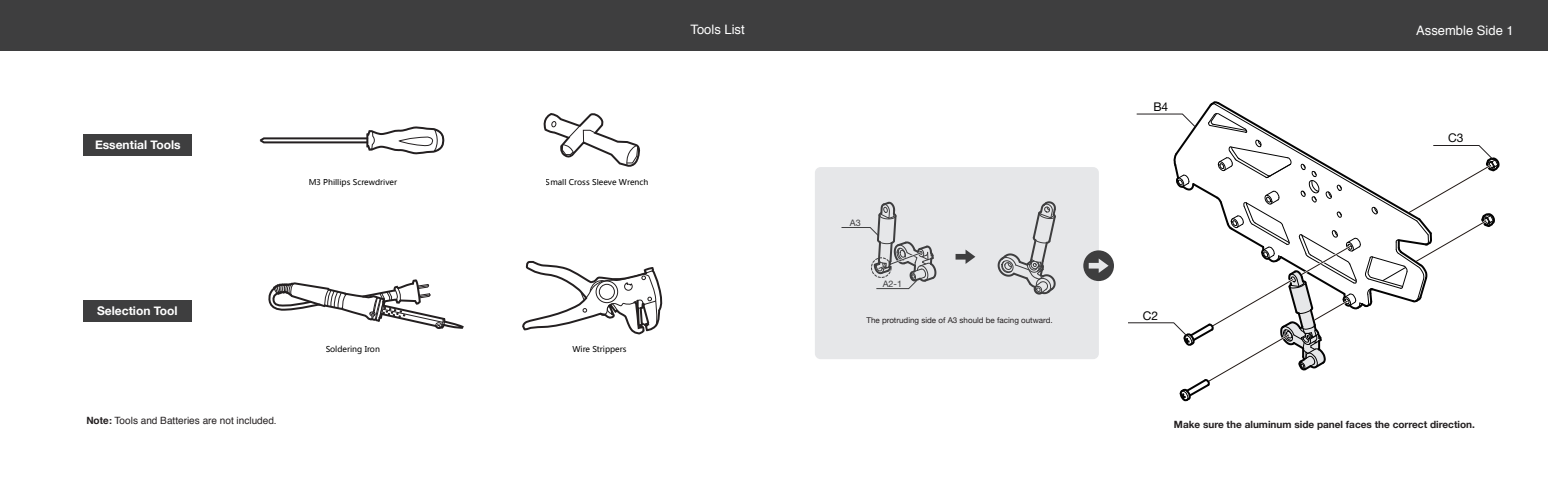
<style>
.page{position:relative;width:1548px;height:485px;background:#fff}
.page>*{position:absolute;margin:0;border:0;box-sizing:border-box;transform-origin:0 0}
.t1{font:13px "Helvetica";color:#fff}
.t2{font:700 12px "Helvetica Neue";color:#fff}
.t3{font:12px "Helvetica Neue LT Pro";color:#030303}
.t4{font:700 10px "Helvetica Neue";color:#231f20}
.t5{font:10px "Helvetica";color:#231f20}
.t6{font:9px "Helvetica Neue LT Pro";color:#3e3e3f}
.t7{font:8px "Microsoft Ya Hei";color:#030303}
.t8{font:8px "Helvetica Neue";color:#231f20}
.s1{font-weight:700}
</style>
<div class="page">
<div style="left:0;top:0;width:1548px;height:51px;background:#3e3e3f"></div>
<svg style="left:1128px;top:101px;width:372px;height:301px"></svg>
<div style="left:815px;top:167px;width:284px;height:192px;background:#e6e7e9;border-radius:6px"></div>
<svg style="left:997px;top:201px;width:59px;height:94px"></svg>
<svg style="left:841px;top:201px;width:96px;height:88px"></svg>
<svg style="left:955px;top:249px;width:20px;height:15px"></svg>
<div style="left:1083px;top:250px;width:31px;height:31px;background:#3e3e3f;border-radius:50%"></div>
<svg style="left:1089px;top:258px;width:19px;height:15px"></svg>
<svg style="left:268px;top:279px;width:196px;height:50px"></svg>
<svg style="left:522px;top:261px;width:141px;height:74px"></svg>
<svg style="left:259px;top:126px;width:186px;height:29px"></svg>
<svg style="left:543px;top:113px;width:98px;height:54px"></svg>
<div style="left:83px;top:134px;width:109px;height:22px;background:#3e3e3f"></div>
<div style="left:83px;top:299px;width:109px;height:22px;background:#3e3e3f"></div>
<h2 class="t2" style="left:95px;top:135px;width:87px">Essential Tools</h2>
<h1 class="t1" style="left:690px;top:20px;width:56px">Tools List</h1>
<p class="t7" style="left:308px;top:177px;width:90px">M3 Phillips Screwdriver</p>
<p class="t7" style="left:546px;top:177px;width:104px">Small Cross Sleeve Wrench</p>
<h2 class="t2" style="left:97px;top:301px;width:82px">Selection Tool</h2>
<p class="t5" style="left:86px;top:413px;width:192px"><span class="s1">Note:</span> Tools and Batteries are not included.</p>
<p class="t7" style="left:326px;top:344px;width:56px">Soldering Iron</p>
<p class="t7" style="left:572px;top:344px;width:56px">Wire Strippers</p>
<p class="t6" style="left:850px;top:217px;width:12px">A3</p>
<p class="t6" style="left:883px;top:278px;width:21px">A2-1</p>
<p class="t8" style="left:866px;top:314px;width:188px">The protruding side of A3 should be facing outward.</p>
<h2 class="t3" style="left:1153px;top:99px;width:16px">B4</h2>
<h2 class="t3" style="left:1143px;top:308px;width:17px">C2</h2>
<h1 class="t1" style="left:1416px;top:21px;width:99px">Assemble Side 1</h1>
<h2 class="t3" style="left:1448px;top:131px;width:17px">C3</h2>
<p class="t4" style="left:1174px;top:416px;width:302px">Make sure the aluminum side panel faces the correct direction.</p>
</div>
